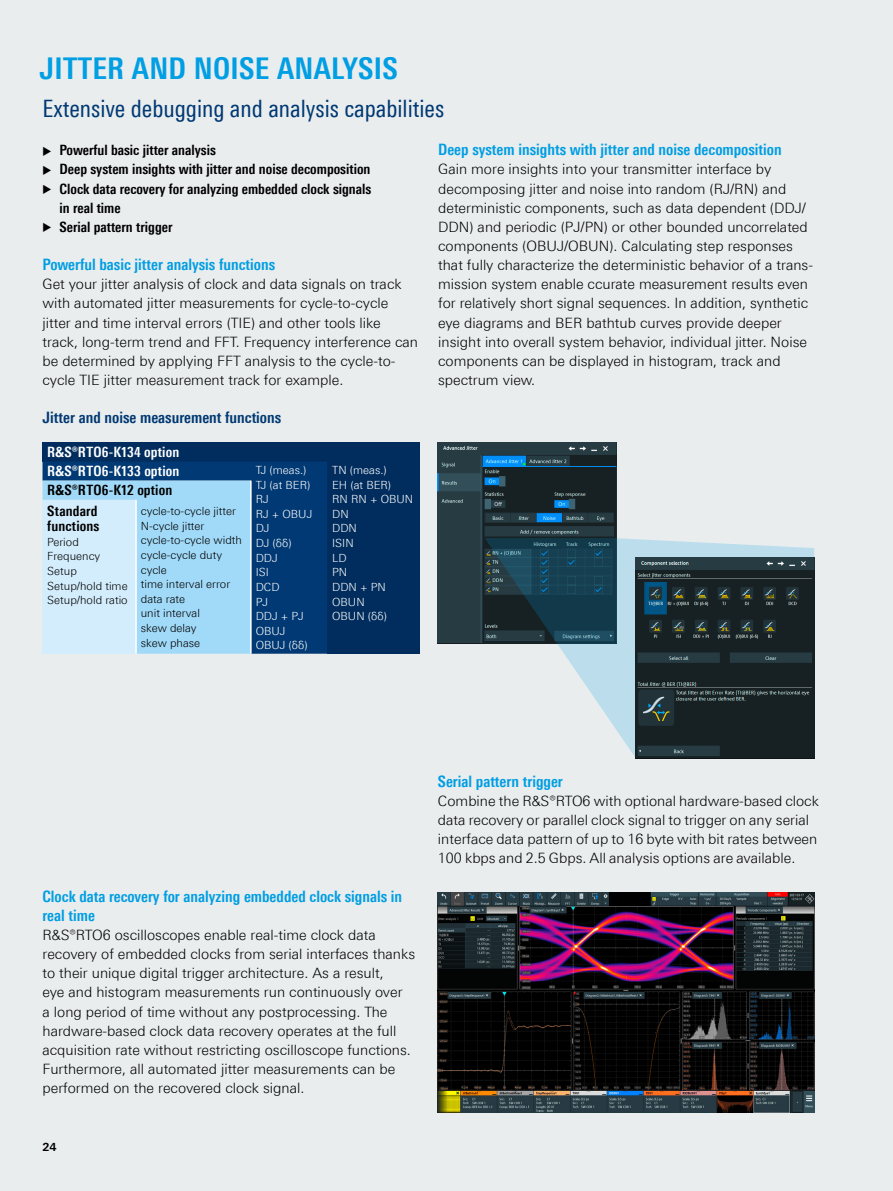
<style>
.page{position:relative;width:893px;height:1191px;background:#eaedee}
.page>*{position:absolute;margin:0;border:0;box-sizing:border-box;transform-origin:0 0}
.Seiten_Headline_20Pt_cyan_IVZ_Applicatio{font:700 condensed 30px "Linotype Universfor RS";letter-spacing:.01em;color:#009ee3}
.Mittlere_Headline_blau{font:condensed 24px "Linotype Universfor RS";color:#003973}
.Absatzfett_cyan{font:700 condensed 15.75px/19.2px "Linotype Universfor RS";color:#009ee3}
.Grafik_Tabelle_Überschrift{font:700 condensed 15.75px "Linotype Universfor RS";color:#003973}
.Haupttext_ohne_Abstand{font:300 14.25px/19.2px "Linotype Universfor RS";color:#000}
.Tabellenueberschrift{font:700 condensed 14.25px/19.2px "Linotype Universfor RS";color:#000}
.Tabellenueberschrift-2{font:700 condensed 14.25px "Linotype Universfor RS";letter-spacing:.015em;color:#fff}
.Tabelletext{font:300 11.25px/14.7px "Linotype Universfor RS";color:#000}
.Tabelletext-2{font:300 11.25px "Linotype Universfor RS";color:#fff}
.t1{font:700 11.25px "Linotype Universfor RS";color:#000}
.s1{font-weight:300;font-stretch:normal;font-size:11.4px}
</style>
<div class="page">
<img style="left:438px;top:442px;width:179px;height:201px">
<svg style="left:485px;top:538px;width:329px;height:220px"></svg>
<img style="left:636px;top:557px;width:178px;height:201px">
<img style="left:438px;top:892px;width:376px;height:220px">
<div style="left:43px;top:442px;width:377px;height:19px;background:#002d5e"></div>
<div style="left:43px;top:461px;width:284px;height:192px;background:#003973"></div>
<div style="left:327px;top:461px;width:93px;height:192px;background:#002d5e"></div>
<div style="left:43px;top:480px;width:207px;height:173px;background:#a1daf8"></div>
<div style="left:43px;top:500px;width:93px;height:153px;background:#d4edfc"></div>
<hr style="left:250px;top:480px;width:2px;height:20px;background:#fff">
<hr style="left:135px;top:500px;width:2px;height:153px;background:#fff">
<hr style="left:250px;top:500px;width:2px;height:153px;background:#fff">
<p class="Seiten_Headline_20Pt_cyan_IVZ_Applicatio" style="left:40px;top:50px;width:360px">JITTER AND NOISE ANALYSIS</p>
<p class="Mittlere_Headline_blau" style="left:43px;top:94px;width:403px">Extensive debugging and analysis capabilities</p>
<p class="Tabellenueberschrift" style="left:43px;top:140px;width:175px"><span class="s1">▶</span> Powerful basic jitter analysis</p>
<p class="Tabellenueberschrift" style="left:43px;top:160px;width:329px"><span class="s1">▶</span> Deep system insights with jitter and noise decomposition</p>
<p class="Tabellenueberschrift" style="left:60px;top:179px;width:313px;text-indent:-17px"><span class="s1">▶</span> Clock data recovery for analyzing embedded clock signals in real time</p>
<p class="Tabellenueberschrift" style="left:43px;top:217px;width:132px"><span class="s1">▶</span> Serial pattern trigger</p>
<p class="Absatzfett_cyan" style="left:438px;top:140px;width:345px">Deep system insights with jitter and noise decomposition</p>
<p class="Haupttext_ohne_Abstand" style="left:438px;top:160px;width:376px">Gain more insights into your transmitter interface by decomposing jitter and noise into random (RJ/RN) and deterministic components, such as data dependent (DDJ/ DDN) and periodic (PJ/PN) or other bounded uncorrelated components (OBUJ/OBUN). Calculating step responses that fully characterize the deterministic behavior of a trans&shy;mission system enable ccurate measurement results even for relatively short signal sequences. In addition, synthetic eye diagrams and BER bathtub curves provide deeper insight into overall system behavior, individual jitter. Noise components can be displayed in histogram, track and spectrum view.</p>
<p class="Absatzfett_cyan" style="left:43px;top:255px;width:234px">Powerful basic jitter analysis functions</p>
<p class="Haupttext_ohne_Abstand" style="left:43px;top:274px;width:377px">Get your jitter analysis of clock and data signals on track with automated jitter measurements for cycle-to-cycle jitter and time interval errors (TIE) and other tools like track, long-term trend and FFT. Frequency interference can be determined by applying FFT analysis to the cycle-to&shy;cycle TIE jitter measurement track for example.</p>
<p class="Grafik_Tabelle_Überschrift" style="left:43px;top:408px;width:240px">Jitter and noise measurement functions</p>
<p class="Tabellenueberschrift-2" style="left:47px;top:443px;width:133px">R&amp;S®RTO6-K134 option</p>
<p class="Tabellenueberschrift-2" style="left:47px;top:463px;width:133px">R&amp;S®RTO6-K133 option</p>
<p class="Tabelletext-2" style="left:256px;top:463px;width:52px">TJ (meas.)</p>
<p class="Tabelletext-2" style="left:256px;top:478px;width:56px">TJ (at BER)</p>
<p class="Tabelletext-2" style="left:256px;top:492px;width:14px">RJ</p>
<p class="Tabelletext-2" style="left:256px;top:507px;width:58px">RJ + OBUJ</p>
<p class="Tabelletext-2" style="left:256px;top:522px;width:15px">DJ</p>
<p class="Tabelletext-2" style="left:256px;top:536px;width:38px">DJ (δδ)</p>
<p class="Tabelletext-2" style="left:256px;top:551px;width:23px">DDJ</p>
<p class="Tabelletext-2" style="left:256px;top:565px;width:15px">ISI</p>
<p class="Tabelletext-2" style="left:256px;top:580px;width:25px">DCD</p>
<p class="Tabelletext-2" style="left:256px;top:595px;width:14px">PJ</p>
<p class="Tabelletext-2" style="left:256px;top:609px;width:50px">DDJ + PJ</p>
<p class="Tabelletext-2" style="left:256px;top:624px;width:31px">OBUJ</p>
<p class="Tabelletext-2" style="left:256px;top:639px;width:53px">OBUJ (δδ)</p>
<p class="Tabellenueberschrift" style="left:47px;top:480px;width:126px">R&amp;S®RTO6-K12 option</p>
<p class="Tabellenueberschrift" style="left:47px;top:502px;width:53px;line-height:15.8px">Standard functions</p>
<p class="Tabelletext" style="left:47px;top:534px;width:33px">Period</p>
<p class="Tabelletext" style="left:47px;top:549px;width:54px">Frequency</p>
<p class="Tabelletext" style="left:47px;top:563px;width:31px">Setup</p>
<p class="Tabelletext" style="left:47px;top:578px;width:82px">Setup/hold time</p>
<p class="Tabelletext" style="left:47px;top:593px;width:82px">Setup/hold ratio</p>
<p class="Tabelletext" style="left:141px;top:503px;width:97px">cycle-to-cycle jitter</p>
<p class="Tabelletext" style="left:141px;top:518px;width:65px">N-cycle jitter</p>
<p class="Tabelletext" style="left:141px;top:533px;width:103px">cycle-to-cycle width</p>
<p class="Tabelletext" style="left:141px;top:547px;width:83px">cycle-cycle duty cycle</p>
<p class="Tabelletext" style="left:141px;top:576px;width:91px">time interval error</p>
<p class="Tabelletext" style="left:141px;top:591px;width:46px">data rate</p>
<p class="Tabelletext" style="left:141px;top:606px;width:61px">unit interval</p>
<p class="Tabelletext" style="left:141px;top:620px;width:57px">skew delay</p>
<p class="Tabelletext" style="left:141px;top:635px;width:61px">skew phase</p>
<p class="Tabelletext-2" style="left:332px;top:463px;width:56px">TN (meas.)</p>
<p class="Tabelletext-2" style="left:332px;top:478px;width:61px">EH (at BER)</p>
<p class="Tabelletext-2" style="left:332px;top:492px;width:83px">RN RN + OBUN</p>
<p class="Tabelletext-2" style="left:332px;top:507px;width:18px">DN</p>
<p class="Tabelletext-2" style="left:332px;top:522px;width:26px">DDN</p>
<p class="Tabelletext-2" style="left:332px;top:536px;width:23px">ISIN</p>
<p class="Tabelletext-2" style="left:332px;top:551px;width:16px">LD</p>
<p class="Tabelletext-2" style="left:332px;top:565px;width:17px">PN</p>
<p class="Tabelletext-2" style="left:332px;top:580px;width:55px">DDN + PN</p>
<p class="Tabelletext-2" style="left:332px;top:595px;width:34px">OBUN</p>
<p class="Tabelletext-2" style="left:332px;top:609px;width:56px">OBUN (δδ)</p>
<p class="Absatzfett_cyan" style="left:43px;top:886px;width:361px">Clock data recovery for analyzing embedded clock signals in real time</p>
<p class="Haupttext_ohne_Abstand" style="left:43px;top:925px;width:374px">R&amp;S®RTO6 oscilloscopes enable real-time clock data recovery of embedded clocks from serial interfaces thanks to their unique digital trigger architecture. As a result,<br>eye and histogram measurements run continuously over<br>a long period of time without any postprocessing. The hardware-based clock data recovery operates at the full acquisition rate without restricting oscilloscope functions.<br>Furthermore, all automated jitter measurements can be performed on the recovered clock signal.</p>
<p class="t1" style="left:43px;top:1139px;width:16px">24</p>
<p class="Absatzfett_cyan" style="left:438px;top:771px;width:126px">Serial pattern trigger</p>
<p class="Haupttext_ohne_Abstand" style="left:438px;top:791px;width:383px">Combine the R&amp;S®RTO6 with optional hardware-based clock data recovery or parallel clock signal to trigger on any serial interface data pattern of up to 16 byte with bit rates between 100 kbps and 2.5 Gbps. All analysis options are available.</p>
</div>
